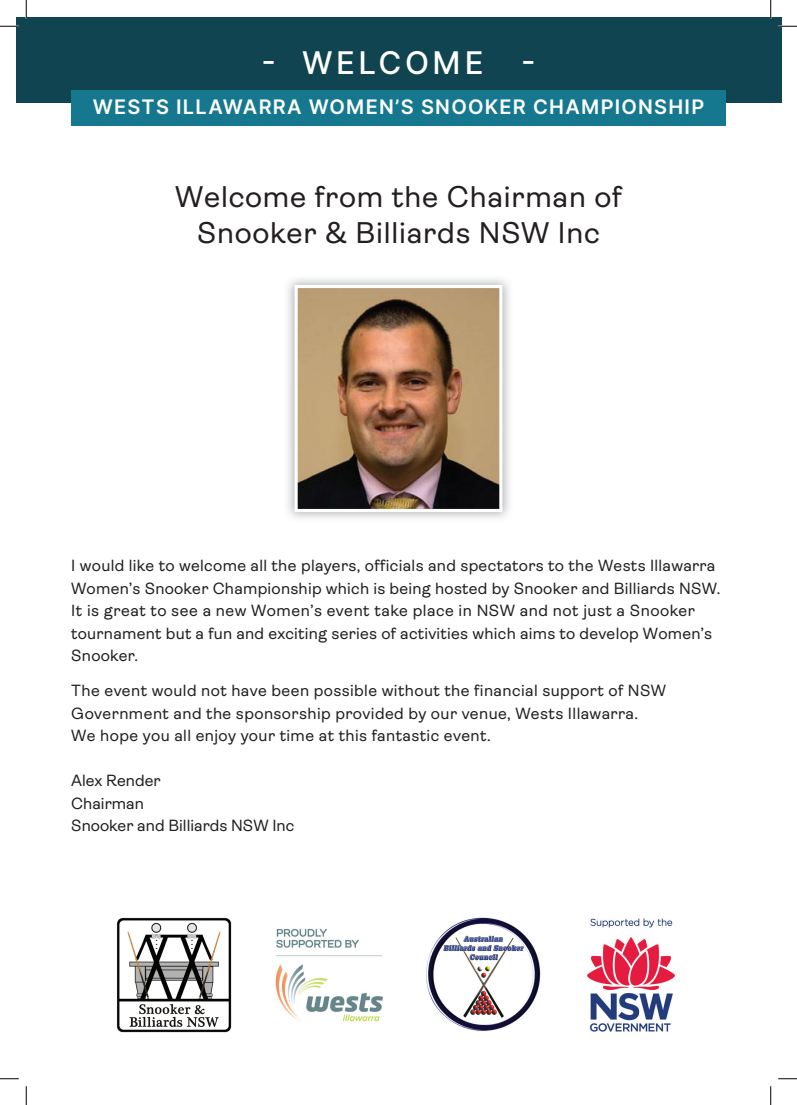
<style>
.page{position:relative;width:797px;height:1105px;background:#fff}
.page>*{position:absolute;margin:0;border:0;box-sizing:border-box;transform-origin:0 0}
.t1{font:500 31.25px "Inter";letter-spacing:.11em;color:#fff}
.t2{font:30px/36px "Ambit";letter-spacing:.025em;color:#231f20;text-align:center}
.t3{font:600 20px "Inter";letter-spacing:.06em;color:#fff}
.t4{font:16.25px/22.5px "Ambit";letter-spacing:.02em;color:#231f20}
.t5{font:16.25px/22.5px "Ambit";color:#231f20}
</style>
<div class="page">
<img style="left:117px;top:917px;width:115px;height:116px">
<img style="left:275px;top:928px;width:108px;height:94px">
<img style="left:426px;top:917px;width:115px;height:114px">
<img style="left:587px;top:918px;width:88px;height:114px">
<img style="left:287px;top:278px;width:223px;height:241px">
<img style="left:298px;top:289px;width:200px;height:219px">
<div style="left:294px;top:285px;width:208px;height:227px;border:3px solid #fff"></div>
<div style="left:16px;top:17px;width:765px;height:86px;background:#0f4450"></div>
<div style="left:71px;top:90px;width:654px;height:35px;background:#16788f"></div>
<svg style="left:0;top:25px;width:19px;height:2px"></svg>
<svg style="left:778px;top:25px;width:19px;height:2px"></svg>
<svg style="left:0;top:1078px;width:19px;height:1px"></svg>
<svg style="left:778px;top:1078px;width:19px;height:1px"></svg>
<svg style="left:25px;top:0;width:2px;height:19px"></svg>
<svg style="left:25px;top:1086px;width:2px;height:19px"></svg>
<svg style="left:770px;top:0;width:1px;height:19px"></svg>
<svg style="left:770px;top:1086px;width:1px;height:19px"></svg>
<h1 class="t1" style="left:261px;top:40px;width:276px">- WELCOME -</h1>
<p class="t3" style="left:93px;top:92px;width:613px">WESTS ILLAWARRA WOMEN’S SNOOKER CHAMPIONSHIP</p>
<h2 class="t2" style="left:175px;top:178px;width:448px">Welcome from the Chairman of<br>Snooker &amp; Billiards NSW Inc</h2>
<p class="t4" style="left:71px;top:554px;width:650px">I would like to welcome all the players, officials and spectators to the Wests Illawarra Women’s Snooker Championship which is being hosted by Snooker and Billiards NSW.<br>It is great to see a new Women’s event take place in NSW and not just a Snooker tournament but a fun and exciting series of activities which aims to develop Women’s Snooker.</p>
<p class="t4" style="left:71px;top:679px;width:596px">The event would not have been possible without the financial support of NSW<br>Government and the sponsorship provided by our venue, Wests Illawarra.<br>We hope you all enjoy your time at this fantastic event.</p>
<p class="t5" style="left:71px;top:769px;width:224px">Alex Render<br>Chairman<br>Snooker and Billiards NSW Inc</p>
</div>
